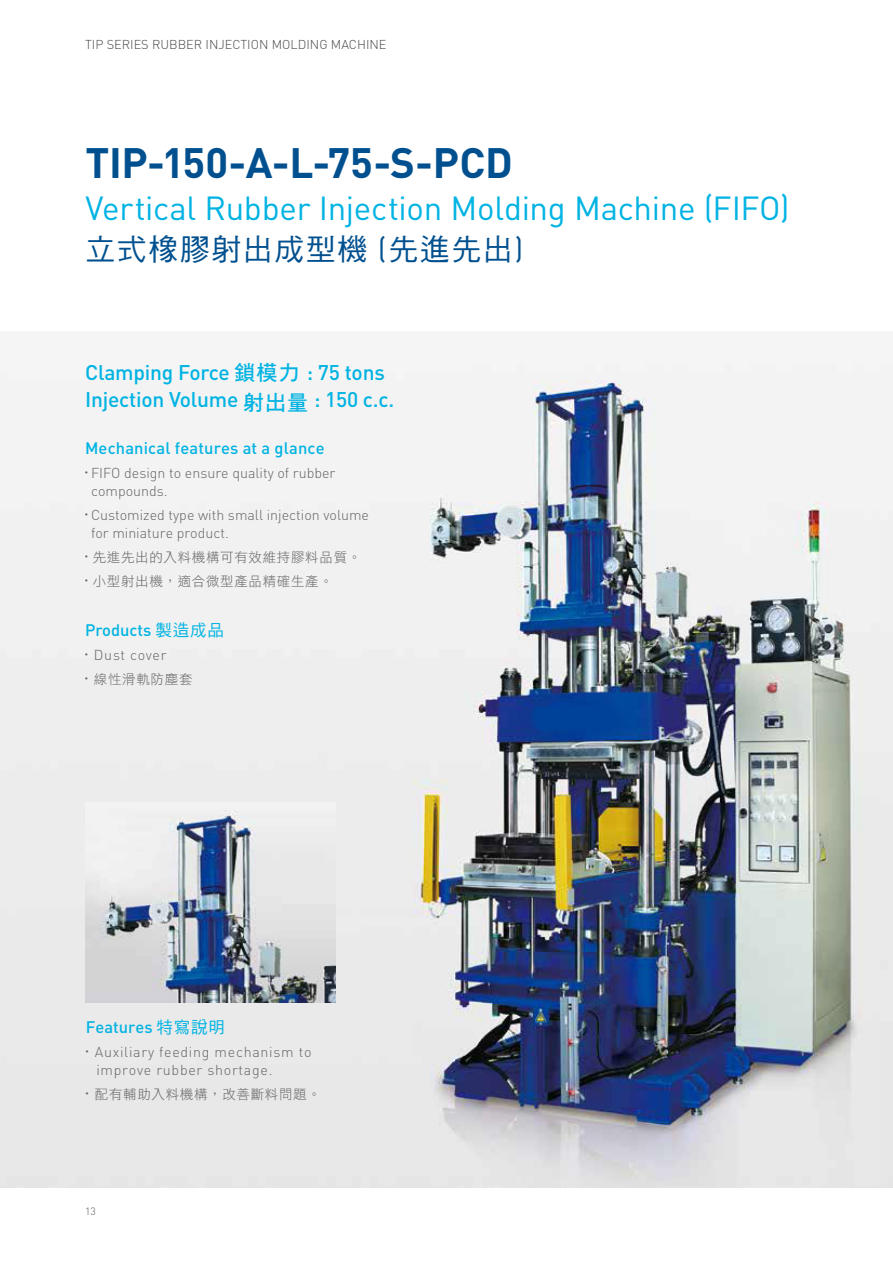
<style>
.page{position:relative;width:893px;height:1263px;background:#fff}
.page>*{position:absolute;margin:0;border:0;box-sizing:border-box;transform-origin:0 0}
.t1{font:700 42px "DIN Pro";letter-spacing:-.005em;color:#00508f}
.t2{font:33px "DIN Pro";letter-spacing:-.01em;color:#00b3e3}
.t3{font:30px "DF Hei Std W5";letter-spacing:.05em;color:#00508f}
.t4{font:500 21px/27px "DIN Pro";letter-spacing:-.01em;color:#00b3e3}
.t5{font:500 16.5px "DIN Pro";letter-spacing:.01em;color:#00b3e3}
.t6{font:300 14.25px/18px "DIN Pro";color:#666464}
.t7{font:300 14.25px/18px "DIN Pro";letter-spacing:.05em;color:#666464}
.t8{font:300 14.25px "DIN Pro";letter-spacing:.04em;color:#666464}
.t9{font:13.5px "DF Hei Std W3";letter-spacing:.05em;color:#666464}
.t10{font:300 12.75px "DIN Pro";color:#4c4948}
.t11{font:300 10.5px "DIN Pro";color:#595757}
.s1{font-family:"DIN Pro"}
.s2{font-family:"DF Hei Std W7";font-weight:400}
.s3{font-family:"DF Hei Std W5";font-weight:400}
</style>
<div class="page">
<img style="left:0;top:363px;width:893px;height:825px">
<img style="left:85px;top:802px;width:250px;height:201px">
<p class="t10" style="left:85px;top:35px;width:303px">TIP SERIES RUBBER INJECTION MOLDING MACHINE</p>
<h1 class="t1" style="left:85px;top:134px;width:429px">TIP-150-A-L-75-S-PCD</h1>
<h2 class="t2" style="left:85px;top:185px;width:706px">Vertical Rubber Injection Molding Machine (FIFO)</h2>
<h3 class="t3" style="left:85px;top:233px;width:439px">立式橡膠射出成型機 <span class="s1">(</span>先進先出<span class="s1">)</span></h3>
<h3 class="t4" style="left:85px;top:358px;width:311px">Clamping Force <span class="s2">鎖模力</span> : 75 tons<br>Injection Volume <span class="s2">射出量</span> : 150 c.c.</h3>
<p class="t5" style="left:85px;top:437px;width:241px">Mechanical features at a glance</p>
<p class="t6" style="left:91px;top:463px;width:246px;text-indent:-6px"><sup>•</sup> FIFO design to ensure quality of rubber compounds.</p>
<p class="t6" style="left:91px;top:505px;width:280px;text-indent:-6px"><sup>•</sup> Customized type with small injection volume for miniature product.</p>
<p class="t9" style="left:85px;top:550px;width:278px"><sup>•</sup> 先進先出的入料機構可有效維持膠料品質。</p>
<p class="t9" style="left:85px;top:574px;width:249px"><sup>•</sup> 小型射出機，適合微型產品精確生產。</p>
<p class="t5" style="left:85px;top:618px;width:140px">Products <span class="s3">製造成品</span></p>
<p class="t8" style="left:85px;top:645px;width:83px"><sup>•</sup> Dust cover</p>
<p class="t9" style="left:85px;top:671px;width:109px"><sup>•</sup> 線性滑軌防塵套</p>
<p class="t5" style="left:86px;top:1015px;width:141px">Features <span class="s3">特寫說明</span></p>
<p class="t7" style="left:96px;top:1042px;width:217px;text-indent:-10px"><sup>•</sup> Auxiliary feeding mechanism to improve rubber shortage.</p>
<p class="t9" style="left:86px;top:1086px;width:237px"><sup>•</sup> 配有輔助入料機構，改善斷料問題。</p>
<p class="t11" style="left:85px;top:1204px;width:12px">13</p>
</div>
